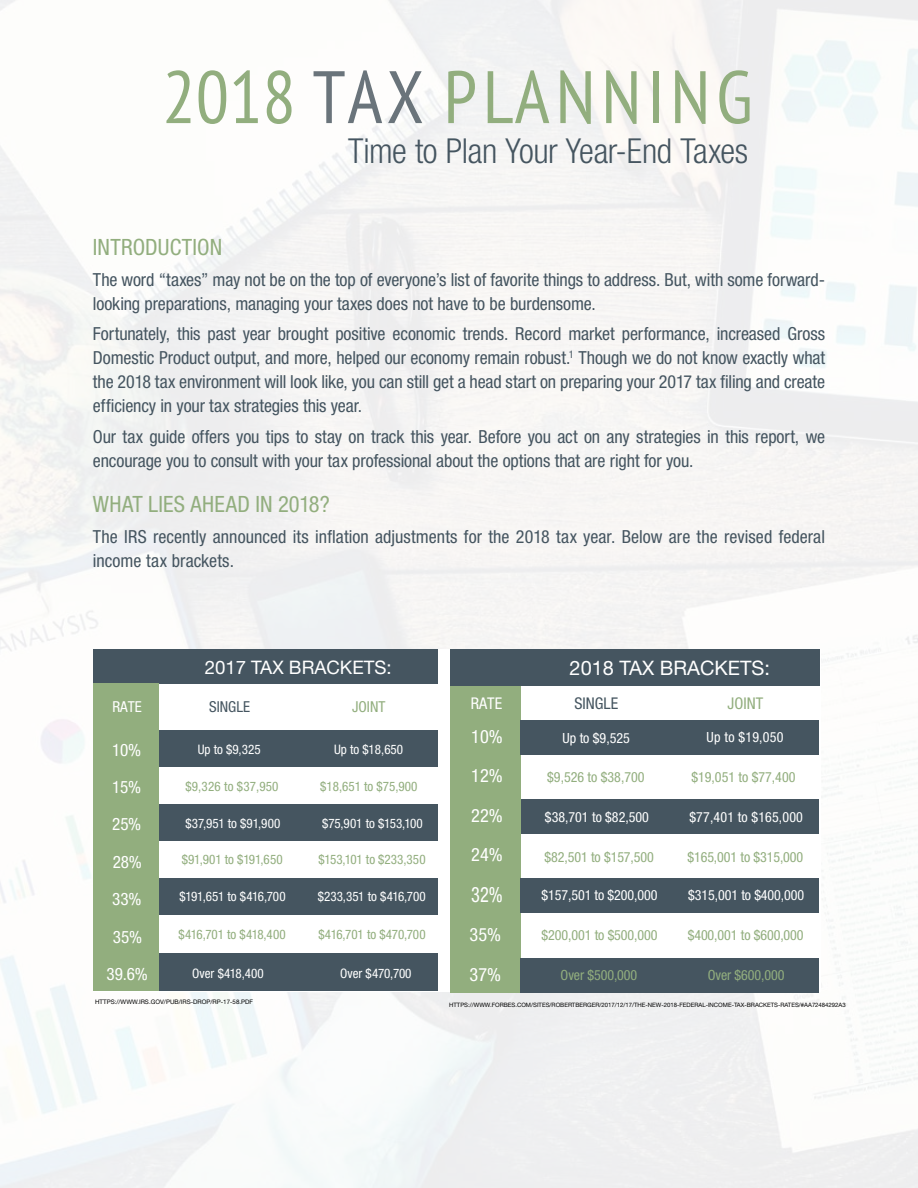
<style>
.page{position:relative;width:918px;height:1188px;background:#fff}
.page>*{position:absolute;margin:0;border:0;box-sizing:border-box;transform-origin:0 0}
.t1{font:condensed 74.1px "PT Sans";letter-spacing:.07em;color:#92ae7e}
.t2{font:300 condensed 34.5px "Helvetica Neue LT Std";letter-spacing:-.01em;color:#455560}
.t3{font:condensed 22.5px "Helvetica Neue LT Std";letter-spacing:.005em;color:#92ae7e}
.t4{font:condensed 21.15px "Helvetica Neue LT Std";color:#fff;scale:.87 1}
.t5{font:19.95px "Helvetica Neue LT Std";color:#fff}
.t6{font:18.6px "Helvetica Neue LT Std";color:#fff}
.t7{font:condensed 18.3px/39.5px "Helvetica Neue LT Std";color:#fff;text-align:justify}
.t8{font:condensed 18px/24px "Helvetica Neue LT Std";letter-spacing:-.005em;color:#455560}
.t9{font:condensed 17.1px/37.2px "Helvetica Neue LT Std";letter-spacing:-.005em;color:#fff;text-align:justify}
.t10{font:condensed 16.2px "Helvetica Neue LT Std";color:#455560}
.t11{font:condensed 16.2px "Helvetica Neue LT Std";color:#92ae7e}
.t12{font:condensed 16.2px "Helvetica Neue LT Std";color:#fff}
.t13{font:condensed 15.15px "Helvetica Neue LT Std";color:#455560}
.t14{font:condensed 15.15px "Helvetica Neue LT Std";color:#92ae7e}
.t15{font:condensed 15.15px "Helvetica Neue LT Std";color:#fff}
.t16{font:condensed 13.95px "Helvetica Neue LT Std";letter-spacing:-.005em;color:#92ae7e}
.t17{font:condensed 13.95px "Helvetica Neue LT Std";color:#fff}
.t18{font:condensed 13.05px "Helvetica Neue LT Std";color:#fff}
.t19{font:condensed 13.05px "Helvetica Neue LT Std";color:#92ae7e}
.t20{font:6.15px "Helvetica Neue LT Std";color:#000}
.t21{font:6px "Helvetica Neue LT Std";color:#000}
.s1{color:#6a747b}
</style>
<div class="page">
<img style="left:0;top:0;width:918px;height:1188px">
<div style="left:93px;top:649px;width:728px;height:342px;background:#fff"></div>
<div style="left:159px;top:878px;width:279px;height:37px;background:#455560"></div>
<div style="left:93px;top:649px;width:345px;height:35px;background:#455560"></div>
<div style="left:93px;top:684px;width:66px;height:307px;background:#92ae7e"></div>
<div style="left:159px;top:805px;width:279px;height:36px;background:#455560"></div>
<div style="left:159px;top:954px;width:279px;height:37px;background:#455560"></div>
<div style="left:159px;top:730px;width:279px;height:37px;background:#455560"></div>
<div style="left:521px;top:799px;width:298px;height:34px;background:#455560"></div>
<div style="left:450px;top:649px;width:369px;height:37px;background:#455560"></div>
<div style="left:450px;top:686px;width:71px;height:306px;background:#92ae7e"></div>
<div style="left:521px;top:720px;width:298px;height:34px;background:#455560"></div>
<div style="left:521px;top:878px;width:298px;height:35px;background:#455560"></div>
<div style="left:521px;top:958px;width:298px;height:34px;background:#455560"></div>
<h1 class="t1" style="left:162px;top:49px;width:592px">2018 <span class="s1">TAX</span> PLANNING</h1>
<h2 class="t2" style="left:348px;top:131px;width:402px">Time to Plan Your Year-End Taxes</h2>
<p class="t3" style="left:93px;top:234px;width:131px">INTRODUCTION</p>
<p class="t8" style="left:93px;top:267px;width:734px">The word “taxes” may not be on the top of everyone’s list of favorite things to address. But, with some forward&shy;looking preparations, managing your taxes does not have to be burdensome.</p>
<p class="t8" style="left:93px;top:322px;width:734px;text-align:justify">Fortunately, this past year brought positive economic trends. Record market performance, increased Gross Domestic Product output, and more, helped our economy remain robust.<sup>1</sup> Though we do not know exactly what the 2018 tax environment will look like, you can still get a head start on preparing your 2017 tax filing and create efficiency in your tax strategies this year.</p>
<p class="t8" style="left:93px;top:425px;width:734px">Our tax guide offers you tips to stay on track this year. Before you act on any strategies in this report, we encourage you to consult with your tax professional about the options that are right for you.</p>
<p class="t3" style="left:93px;top:491px;width:238px">WHAT LIES AHEAD IN 2018?</p>
<p class="t8" style="left:93px;top:524px;width:734px">The IRS recently announced its inflation adjustments for the 2018 tax year. Below are the revised federal income tax brackets.</p>
<p class="t15" style="left:112px;top:698px;width:31px">RATE</p>
<p class="t6" style="left:205px;top:656px;width:189px">2017 TAX BRACKETS:</p>
<p class="t13" style="left:209px;top:698px;width:42px">SINGLE</p>
<p class="t14" style="left:352px;top:698px;width:35px">JOINT</p>
<p class="t9" style="left:112px;top:732px;width:31px;line-height:36.6px">10%<br>15%</p>
<p class="t18" style="left:198px;top:741px;width:64px">Up to $9,325</p>
<p class="t18" style="left:334px;top:741px;width:71px">Up to $18,650</p>
<p class="t19" style="left:185px;top:778px;width:95px">$9,326 to $37,950</p>
<p class="t19" style="left:320px;top:779px;width:99px">$18,651 to $75,900</p>
<p class="t9" style="left:112px;top:805px;width:31px">25% 28% 33%</p>
<p class="t9" style="left:107px;top:918px;width:43px;text-align:center">35%<br>39.6%</p>
<p class="t18" style="left:185px;top:816px;width:97px">$37,951 to $91,900</p>
<p class="t19" style="left:182px;top:852px;width:103px">$91,901 to $191,650</p>
<p class="t18" style="left:179px;top:889px;width:108px">$191,651 to $416,700</p>
<p class="t19" style="left:179px;top:927px;width:109px">$416,701 to $418,400</p>
<p class="t18" style="left:192px;top:966px;width:73px">Over $418,400</p>
<p class="t20" style="left:95px;top:999px;width:160px">HTTPS://WWW.IRS.GOV/PUB/IRS-DROP/RP-17-58.PDF</p>
<p class="t18" style="left:322px;top:816px;width:102px">$75,901 to $153,100</p>
<p class="t19" style="left:318px;top:852px;width:109px">$153,101 to $233,350</p>
<p class="t18" style="left:318px;top:889px;width:110px">$233,351 to $416,700</p>
<p class="t19" style="left:318px;top:927px;width:109px">$416,701 to $470,700</p>
<p class="t18" style="left:340px;top:966px;width:73px">Over $470,700</p>
<p class="t12" style="left:471px;top:694px;width:33px">RATE</p>
<p class="t7" style="left:471px;top:716px;width:33px">10% 12% 22% 24%</p>
<p class="t4" style="left:471px;top:882px;width:38px">32%</p>
<p class="t7" style="left:470px;top:915px;width:33px">35%<br>37%</p>
<p class="t5" style="left:570px;top:656px;width:202px">2018 TAX BRACKETS:</p>
<p class="t10" style="left:575px;top:694px;width:45px">SINGLE</p>
<p class="t11" style="left:728px;top:694px;width:37px">JOINT</p>
<p class="t17" style="left:563px;top:730px;width:69px">Up to $9,525</p>
<p class="t17" style="left:707px;top:729px;width:78px">Up to $19,050</p>
<p class="t16" style="left:547px;top:769px;width:99px">$9,526 to $38,700</p>
<p class="t16" style="left:691px;top:769px;width:106px">$19,051 to $77,400</p>
<p class="t17" style="left:545px;top:809px;width:106px">$38,701 to $82,500</p>
<p class="t17" style="left:689px;top:809px;width:115px">$77,401 to $165,000</p>
<p class="t16" style="left:545px;top:849px;width:111px">$82,501 to $157,500</p>
<p class="t16" style="left:687px;top:849px;width:117px">$165,001 to $315,000</p>
<p class="t17" style="left:542px;top:887px;width:117px">$157,501 to $200,000</p>
<p class="t17" style="left:688px;top:887px;width:117px">$315,001 to $400,000</p>
<p class="t16" style="left:542px;top:927px;width:117px">$200,001 to $500,000</p>
<p class="t16" style="left:688px;top:927px;width:117px">$400,001 to $600,000</p>
<p class="t16" style="left:561px;top:967px;width:78px">Over $500,000</p>
<p class="t16" style="left:708px;top:967px;width:78px">Over $600,000</p>
<p class="t21" style="left:449px;top:1002px;width:398px">HTTPS://WWW.FORBES.COM/SITES/ROBERTBERGER/2017/12/17/THE-NEW-2018-FEDERAL-INCOME-TAX-BRACKETS-RATES/#AA72484292A3</p>
</div>
